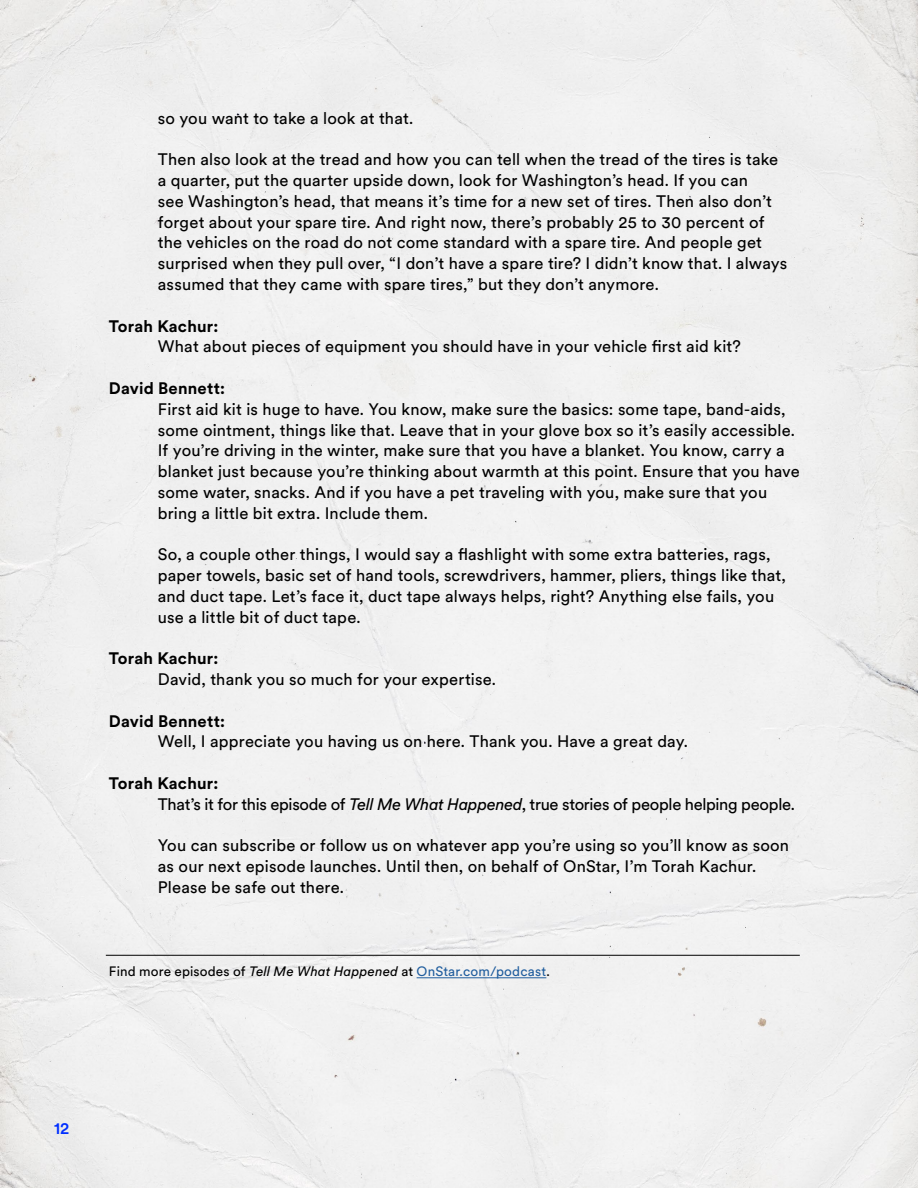
<style>
.page{position:relative;width:918px;height:1188px;background:#f0f0f0}
.page>*{position:absolute;margin:0;border:0;box-sizing:border-box;transform-origin:0 0}
.t1{font:16.5px/20.9px "Circular XX";letter-spacing:.01em;color:#000}
.t2{font:16.5px/20.9px "Circular XX";letter-spacing:-.02em;color:#000}
.t3{font:700 16.5px "Circular XX";letter-spacing:.01em;color:#000}
.t4{font:500 16.5px "Circular XX";color:#002eff}
.t5{font:13.5px "Circular XX";letter-spacing:.01em;color:#000}
.s1{font-weight:700}
.s2{font-style:italic}
.s3{color:#215e9e}
</style>
<div class="page">
<hr style="left:106px;top:955px;width:694px;height:1px;background:#000">
<hr style="left:417px;top:977px;width:129px;height:1px;background:#215e9e">
<p class="t1" style="left:158px;top:107px;width:257px">so you want to take a look at that.</p>
<p class="t1" style="left:158px;top:148px;width:631px">Then also look at the tread and how you can tell when the tread of the tires is take a quarter, put the quarter upside down, look for Washington’s head. If you can<br>see Washington’s head, that means it’s time for a new set of tires. Then also don’t forget about your spare tire. And right now, there’s probably 25 to 30 percent of the vehicles on the road do not come standard with a spare tire. And people get surprised when they pull over, “I don’t have a spare tire? I didn’t know that. I always assumed that they came with spare tires,” but they don’t anymore.</p>
<p class="t3" style="left:109px;top:315px;width:111px">Torah Kachur:</p>
<p class="t1" style="left:158px;top:336px;width:585px">What about pieces of equipment you should have in your vehicle first aid kit?</p>
<p class="t3" style="left:109px;top:377px;width:118px">David Bennett:</p>
<p class="t1" style="left:158px;top:398px;width:644px">First aid kit is huge to have. You know, make sure the basics: some tape, band-aids, some ointment, things like that. Leave that in your glove box so it’s easily accessible.<br>If you’re driving in the winter, make sure that you have a blanket. You know, carry a blanket just because you’re thinking about warmth at this point. Ensure that you have some water, snacks. And if you have a pet traveling with you, make sure that you bring a little bit extra. Include them.</p>
<p class="t1" style="left:158px;top:543px;width:630px">So, a couple other things, I would say a flashlight with some extra batteries, rags, paper towels, basic set of hand tools, screwdrivers, hammer, pliers, things like that, and duct tape. Let’s face it, duct tape always helps, right? Anything else fails, you use a little bit of duct tape.</p>
<p class="t3" style="left:109px;top:647px;width:111px">Torah Kachur:</p>
<p class="t1" style="left:158px;top:668px;width:340px">David, thank you so much for your expertise.</p>
<p class="t3" style="left:109px;top:710px;width:118px">David Bennett:</p>
<p class="t1" style="left:158px;top:731px;width:532px">Well, I appreciate you having us on here. Thank you. Have a great day.</p>
<p class="t2" style="left:158px;top:772px;width:639px;text-indent:-49px"><span class="s1">Torah Kachur:<br></span>That’s it for this episode of <span class="s2">Tell Me What Happened</span>, true stories of people helping people.</p>
<p class="t1" style="left:158px;top:834px;width:633px">You can subscribe or follow us on whatever app you’re using so you’ll know as soon as our next episode launches. Until then, on behalf of OnStar, I’m Torah Kachur.<br>Please be safe out there.</p>
<p class="t5" style="left:109px;top:963px;width:442px">Find more episodes of <span class="s2">Tell Me What Happened</span> at <span class="s3">OnStar.com/podcast</span>.</p>
<p class="t4" style="left:54px;top:1117px;width:17px">12</p>
</div>
